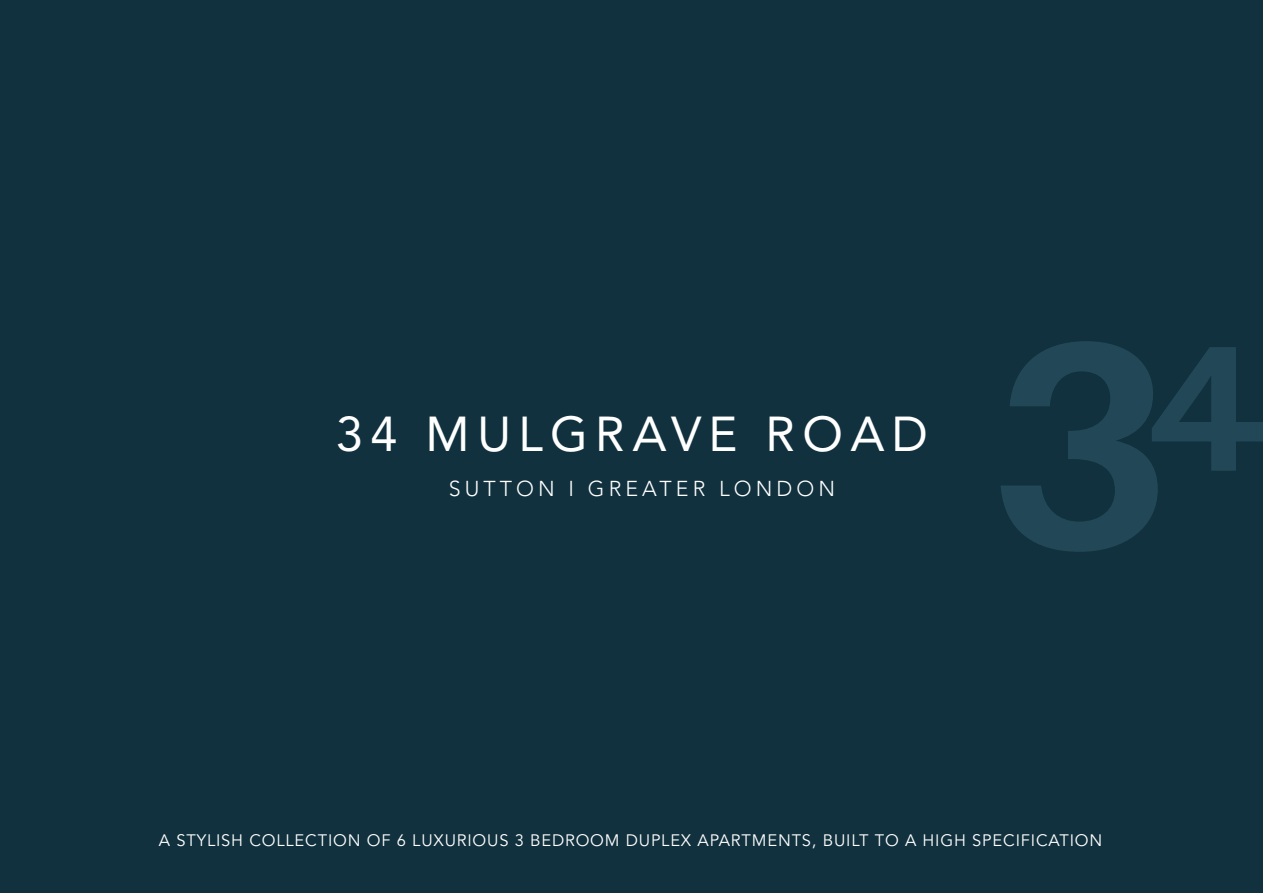
<style>
.page{position:relative;width:1263px;height:893px;background:#10313d}
.page>*{position:absolute;margin:0;border:0;box-sizing:border-box;transform-origin:0 0}
.t1{font:48.6px "Avenir";letter-spacing:.15em;color:#fff}
.t2{font:300 21.45px "Avenir";letter-spacing:.19em;color:#fff}
.t3{font:16.5px "Avenir";letter-spacing:.05em;color:#fff}
</style>
<div class="page">
<svg style="left:1001px;top:341px;width:262px;height:211px"></svg>
<h1 class="t1" style="left:336px;top:395px;width:593px">34 MULGRAVE ROAD</h1>
<h2 class="t2" style="left:449px;top:476px;width:388px">SUTTON I GREATER LONDON</h2>
<p class="t3" style="left:159px;top:830px;width:945px">A STYLISH COLLECTION OF 6 LUXURIOUS 3 BEDROOM DUPLEX APARTMENTS, BUILT TO A HIGH SPECIFICATION</p>
</div>
